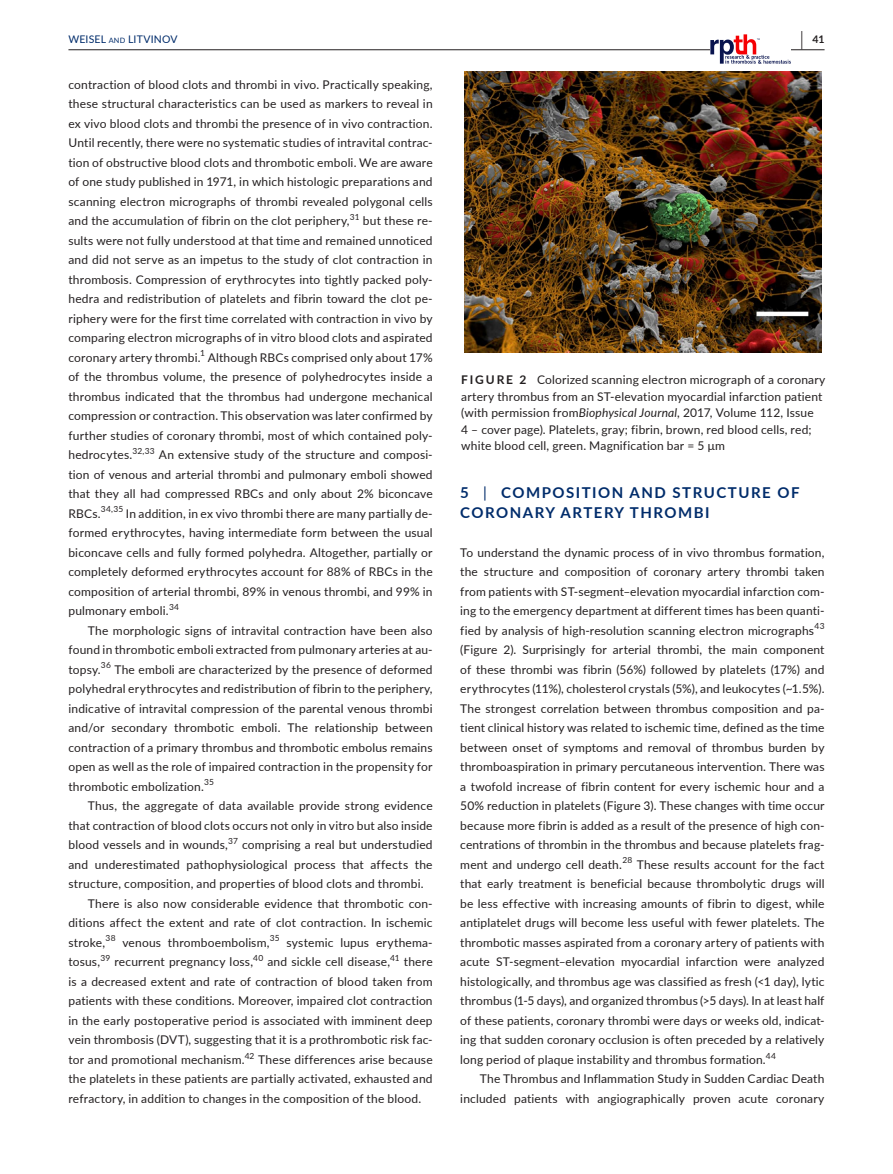
<style>
.page{position:relative;width:893px;height:1174px;background:#fff}
.page>*{position:absolute;margin:0;border:0;box-sizing:border-box;transform-origin:0 0}
.t1{font:700 15px/19.5px "Lato";letter-spacing:.1em;color:#002c6b}
.t2{font:12px/19.5px "Lato";letter-spacing:.015em;color:#231f20;text-align:justify}
.t3{font:10.5px "Lato";letter-spacing:.015em;color:#002c6b}
.t4{font:700 10.5px "Lato";color:#231f20}
.t5{font:8.4px "Lato";letter-spacing:.015em;color:#231f20}
.s1{font-size:7.35px}
.s2{font-size:19.5px}
.s3{font-weight:700}
.s4{font-style:italic}
.s5{font-weight:400}
</style>
<div class="page">
<hr style="left:68px;top:49px;width:756px;height:1px;background:#231f20">
<svg style="left:710px;top:34px;width:81px;height:30px"></svg>
<img style="left:465px;top:72px;width:357px;height:280px">
<p class="t3" style="left:68px;top:31px;width:111px">WEISEL <span class="s1">and</span> LITVINOV</p>
<p class="t4" style="left:801px;top:31px;width:25px"><span class="s2">|</span> 41</p>
<p class="t2" style="left:68px;top:74px;width:366px">contraction of blood clots and thrombi in vivo. Practically speaking, these structural characteristics can be used as markers to reveal in ex vivo blood clots and thrombi the presence of in vivo contraction.<br>Until recently, there were no systematic studies of intravital contrac&shy;tion of obstructive blood clots and thrombotic emboli. We are aware of one study published in 1971, in which histologic preparations and scanning electron micrographs of thrombi revealed polygonal cells and the accumulation of fibrin on the clot periphery,</p>
<p class="t5" style="left:350px;top:211px;width:11px">31</p>
<p class="t2" style="left:68px;top:210px;width:366px;text-indent:294px">but these re&shy;sults were not fully understood at that time and remained unnoticed and did not serve as an impetus to the study of clot contraction in thrombosis. Compression of erythrocytes into tightly packed poly&shy;hedra and redistribution of platelets and fibrin toward the clot pe&shy;riphery were for the first time correlated with contraction in vivo by comparing electron micrographs of in vitro blood clots and aspirated coronary artery thrombi.</p>
<p class="t5" style="left:200px;top:347px;width:6px">1</p>
<p class="t2" style="left:68px;top:347px;width:366px;text-indent:139px">Although RBCs comprised only about 17% of the thrombus volume, the presence of polyhedrocytes inside a thrombus indicated that the thrombus had undergone mechanical compression or contraction. This observation was later confirmed by further studies of coronary thrombi, most of which contained poly&shy;hedrocytes.</p>
<p class="t2" style="left:461px;top:371px;width:366px;line-height:16.5px;text-align:left"><span class="s3">FIGURE 2</span> Colorized scanning electron micrograph of a coronary artery thrombus from an ST-elevation myocardial infarction patient (with permission from<span class="s4">Biophysical Journal,</span> 2017, Volume 112, Issue<br>4 – cover page). Platelets, gray; fibrin, brown, red blood cells, red; white blood cell, green. Magnification bar = 5 µm</p>
<p class="t5" style="left:133px;top:445px;width:24px">32,33</p>
<p class="t2" style="left:68px;top:444px;width:366px;text-indent:91px">An extensive study of the structure and composi&shy;tion of venous and arterial thrombi and pulmonary emboli showed that they all had compressed RBCs and only about 2% biconcave RBCs.</p>
<p class="t1" style="left:460px;top:482px;width:341px">5 <span class="s5">|</span> COMPOSITION AND STRUCTURE OF<br>CORONARY ARTERY THROMBI</p>
<p class="t2" style="left:460px;top:542px;width:366px">To understand the dynamic process of in vivo thrombus formation, the structure and composition of coronary artery thrombi taken from patients with ST-segment–elevation myocardial infarction com&shy;ing to the emergency department at different times has been quanti&shy;fied by analysis of high-resolution scanning electron micrographs</p>
<p class="t5" style="left:101px;top:503px;width:24px">34,35</p>
<p class="t2" style="left:68px;top:503px;width:366px;text-indent:57px">In addition, in ex vivo thrombi there are many partially de&shy;formed erythrocytes, having intermediate form between the usual biconcave cells and fully formed polyhedra. Altogether, partially or completely deformed erythrocytes account for 88% of RBCs in the composition of arterial thrombi, 89% in venous thrombi, and 99% in pulmonary emboli.</p>
<p class="t5" style="left:169px;top:601px;width:12px">34</p>
<p class="t2" style="left:68px;top:620px;width:366px;text-indent:20px">The morphologic signs of intravital contraction have been also found in thrombotic emboli extracted from pulmonary arteries at au&shy;topsy.</p>
<p class="t5" style="left:814px;top:620px;width:12px">43</p>
<p class="t2" style="left:460px;top:639px;width:366px">(Figure 2). Surprisingly for arterial thrombi, the main component of these thrombi was fibrin (56%) followed by platelets (17%) and erythrocytes (11%), cholesterol crystals (5%), and leukocytes (~1.5%).<br>The strongest correlation between thrombus composition and pa&shy;tient clinical history was related to ischemic time, defined as the time between onset of symptoms and removal of thrombus burden by thromboaspiration in primary percutaneous intervention. There was a twofold increase of fibrin content for every ischemic hour and a 50% reduction in platelets (Figure 3). These changes with time occur because more fibrin is added as a result of the presence of high con&shy;centrations of thrombin in the thrombus and because platelets frag&shy;ment and undergo cell death.<sup>28</sup> These results account for the fact that early treatment is beneficial because thrombolytic drugs will be less effective with increasing amounts of fibrin to digest, while antiplatelet drugs will become less useful with fewer platelets. The thrombotic masses aspirated from a coronary artery of patients with acute ST-segment–elevation myocardial infarction were analyzed histologically, and thrombus age was classified as fresh (&lt;1 day), lytic thrombus (1-5 days), and organized thrombus (&gt;5 days). In at least half of these patients, coronary thrombi were days or weeks old, indicat&shy;ing that sudden coronary occlusion is often preceded by a relatively long period of plaque instability and thrombus formation.</p>
<p class="t5" style="left:101px;top:659px;width:11px">36</p>
<p class="t2" style="left:68px;top:659px;width:366px;text-indent:46px">The emboli are characterized by the presence of deformed polyhedral erythrocytes and redistribution of fibrin to the periphery, indicative of intravital compression of the parental venous thrombi and/or secondary thrombotic emboli. The relationship between contraction of a primary thrombus and thrombotic embolus remains open as well as the role of impaired contraction in the propensity for thrombotic embolization.</p>
<p class="t5" style="left:204px;top:776px;width:11px">35</p>
<p class="t2" style="left:68px;top:795px;width:366px;text-indent:20px">Thus, the aggregate of data available provide strong evidence that contraction of blood clots occurs not only in vitro but also inside blood vessels and in wounds,</p>
<p class="t5" style="left:228px;top:835px;width:11px">37</p>
<p class="t2" style="left:242px;top:834px;width:192px">comprising a real but understudied</p>
<p class="t2" style="left:68px;top:854px;width:366px">and underestimated pathophysiological process that affects the</p>
<p class="t2" style="left:68px;top:873px;width:357px">structure, composition, and properties of blood clots and thrombi.</p>
<p class="t2" style="left:88px;top:893px;width:346px">There is also now considerable evidence that thrombotic con-</p>
<p class="t2" style="left:68px;top:912px;width:366px">ditions affect the extent and rate of clot contraction. In ischemic</p>
<p class="t2" style="left:68px;top:932px;width:38px">stroke,</p>
<p class="t5" style="left:106px;top:932px;width:12px">38</p>
<p class="t2" style="left:122px;top:932px;width:149px">venous thromboembolism,</p>
<p class="t5" style="left:270px;top:932px;width:11px">35</p>
<p class="t2" style="left:286px;top:932px;width:148px">systemic lupus erythema-</p>
<p class="t2" style="left:68px;top:951px;width:33px">tosus,</p>
<p class="t5" style="left:100px;top:952px;width:11px">39</p>
<p class="t2" style="left:114px;top:951px;width:140px">recurrent pregnancy loss,</p>
<p class="t5" style="left:253px;top:952px;width:12px">40</p>
<p class="t2" style="left:267px;top:951px;width:124px">and sickle cell disease,</p>
<p class="t5" style="left:390px;top:952px;width:11px">41</p>
<p class="t2" style="left:68px;top:951px;width:366px;text-indent:335px">there is a decreased extent and rate of contraction of blood taken from patients with these conditions. Moreover, impaired clot contraction in the early postoperative period is associated with imminent deep vein thrombosis (DVT), suggesting that it is a prothrombotic risk fac&shy;tor and promotional mechanism.<sup>42</sup> These differences arise because the platelets in these patients are partially activated, exhausted and refractory, in addition to changes in the composition of the blood.</p>
<p class="t5" style="left:766px;top:1049px;width:12px">44</p>
<p class="t2" style="left:460px;top:1068px;width:366px;text-align:right">The Thrombus and Inflammation Study in Sudden Cardiac Death included patients with angiographically proven acute coronary</p>
</div>
